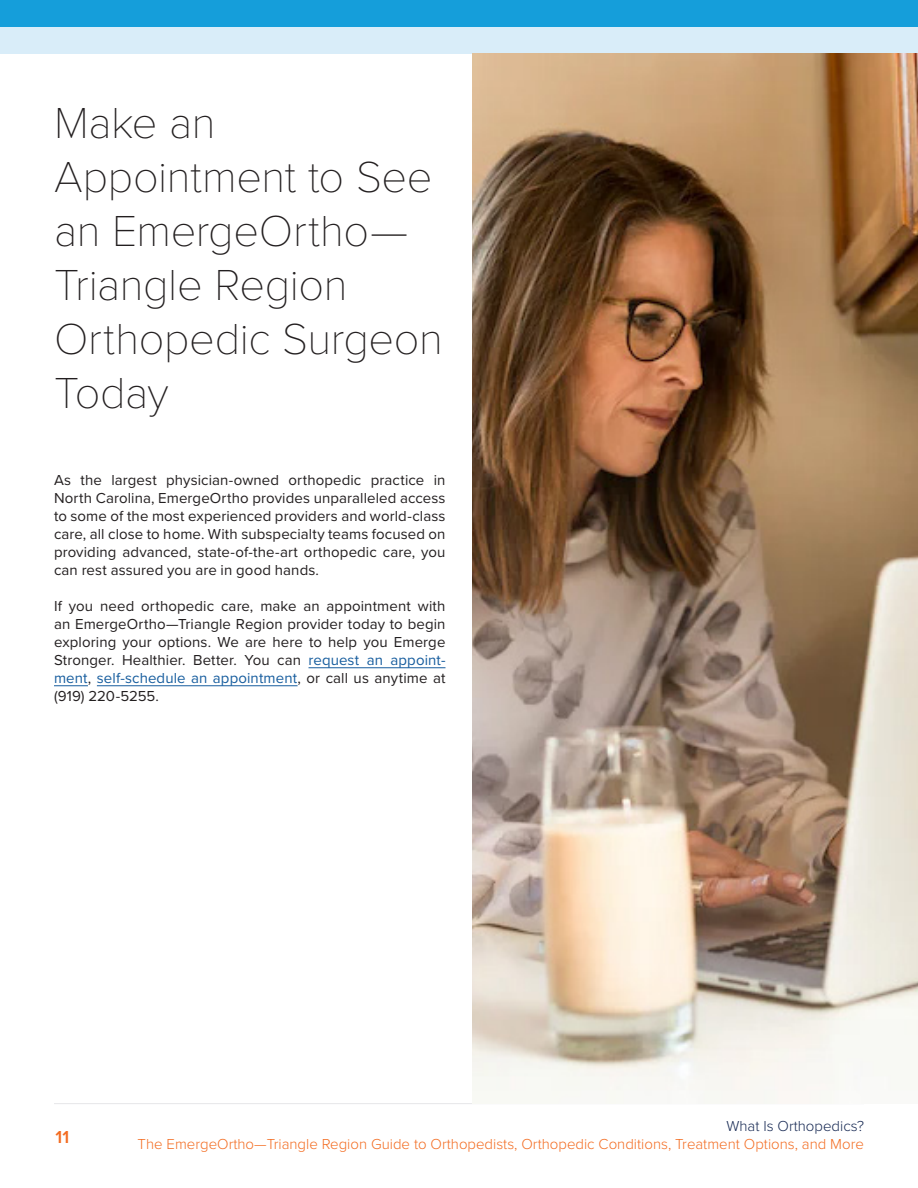
<style>
.page{position:relative;width:918px;height:1188px;background:#fff}
.page>*{position:absolute;margin:0;border:0;box-sizing:border-box;transform-origin:0 0}
.t1{font:100 45px/54px "Proxima Nova T";letter-spacing:-.01em;color:#231f20}
.t2{font:600 18px "Proxima Nova";color:#f36c21}
.t3{font:15px/18px "Proxima Nova";letter-spacing:.005em;color:#231f20;text-align:justify}
.t4{font:300 15px "Proxima Nova";color:#f36c21}
.t5{font:300 15px "Proxima Nova";color:#172953}
.s1{color:#175d9e}
</style>
<div class="page">
<div style="left:0;top:0;width:918px;height:27px;background:#159eda"></div>
<div style="left:0;top:27px;width:918px;height:27px;background:#d9edf9"></div>
<hr style="left:54px;top:1103px;width:810px;height:1px;background:#e6e7e9">
<hr style="left:309px;top:667px;width:137px;height:1px;background:#175d9e">
<hr style="left:54px;top:685px;width:34px;height:1px;background:#175d9e">
<hr style="left:97px;top:685px;width:201px;height:1px;background:#175d9e">
<img style="left:472px;top:54px;width:446px;height:1049px">
<p class="t1" style="left:54px;top:93px;width:391px">Make an<br>Appointment to See an EmergeOrtho—<br>Triangle Region<br>Orthopedic Surgeon<br>Today</p>
<p class="t3" style="left:54px;top:471px;width:393px">As the largest physician-owned orthopedic practice in North Carolina, EmergeOrtho provides unparalleled access to some of the most experienced providers and world-class care, all close to home. With subspecialty teams focused on providing advanced, state-of-the-art orthopedic care, you can rest assured you are in good hands.</p>
<p class="t3" style="left:54px;top:597px;width:393px">If you need orthopedic care, make an appointment with an EmergeOrtho—Triangle Region provider today to begin exploring your options. We are here to help you Emerge Stronger. Healthier. Better. You can <span class="s1">request an appoint&shy;ment</span>, <span class="s1">self-schedule an appointment</span>, or call us anytime at (919) 220-5255.</p>
<p class="t2" style="left:56px;top:1123px;width:15px">11</p>
<p class="t5" style="left:726px;top:1115px;width:139px">What Is Orthopedics?</p>
<p class="t4" style="left:138px;top:1133px;width:728px">The EmergeOrtho—Triangle Region Guide to Orthopedists, Orthopedic Conditions, Treatment Options, and More</p>
</div>
